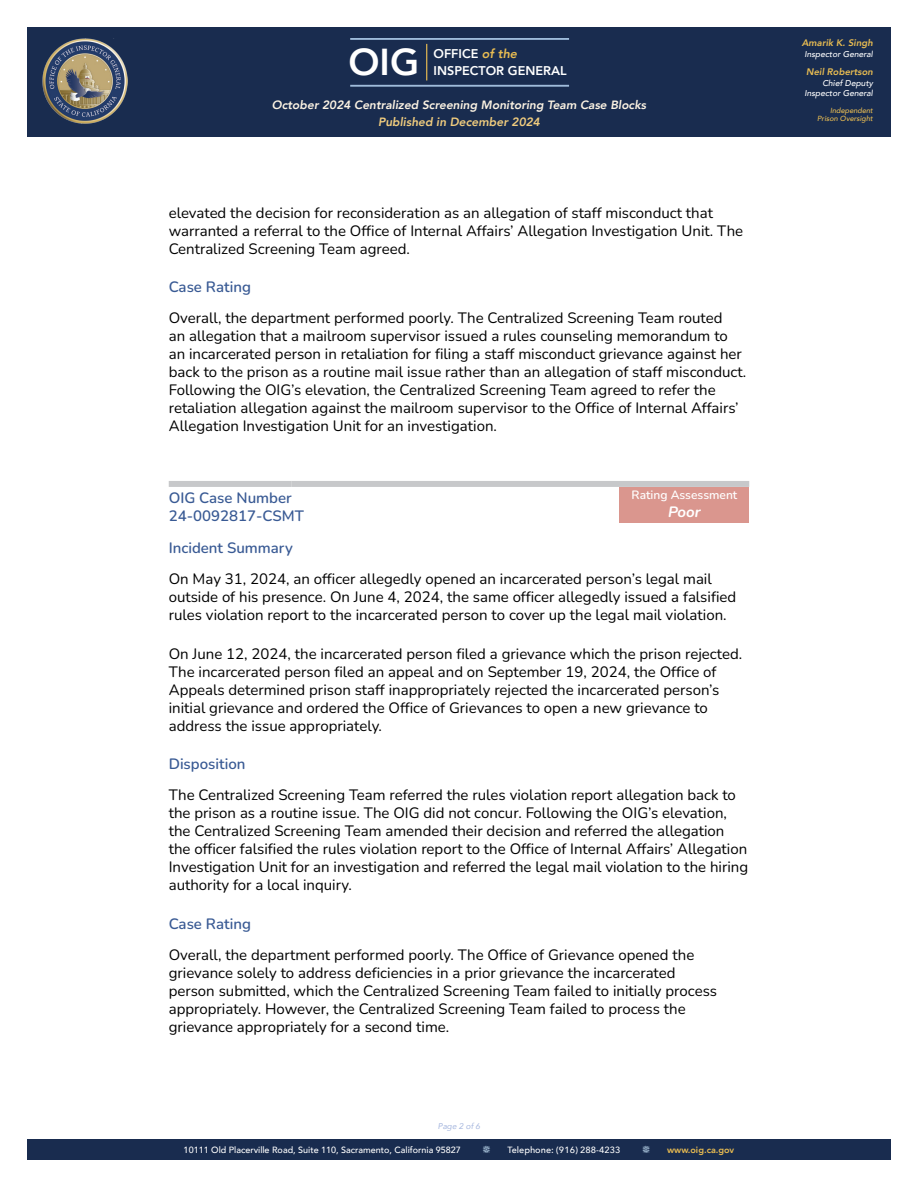
<style>
.page{position:relative;width:918px;height:1188px;background:#fff}
.page>*{position:absolute;margin:0;border:0;box-sizing:border-box;transform-origin:0 0}
.t1{font:800 37.35px "Avenir";color:#fff}
.t2{font:200 15px/18px "Nunito";color:#000}
.t3{font:200 15px/18px "Nunito";color:#395a94}
.t4{font:italic 200 15px "Nunito";color:#fff}
.t5{font:800 12.6px/16.8px "Avenir";color:#fff}
.t6{font:italic 800 12px "Avenir";color:#fdf4e4}
.t7{font:italic 800 12px "Avenir";color:#f0cc7e}
.t8{font:200 12px "Nunito";color:#fff}
.t9{font:italic 800 9.45px "Avenir";color:#e8bc52}
.t10{font:500 9px "Avenir";color:#fff}
.t11{font:500 9px "Avenir Next";color:#fff}
.t12{font:800 9px "Avenir";color:#e9bc51}
.t13{font:italic 500 8.4px/10.2px "Avenir";color:#fff;text-align:right}
.t14{font:italic 8.25px "Avenir";color:#a5b6de}
.t15{font:italic 500 7.35px/8.9px "Avenir";color:#e8bc52;text-align:right}
.s1{font-style:italic;color:#e8bc52}
</style>
<div class="page">
<div style="left:27px;top:1140px;width:864px;height:20px;background:#192c4f"></div>
<div style="left:27px;top:27px;width:864px;height:109px;background:#192c4f"></div>
<hr style="left:426px;top:44px;width:1px;height:36px;background:#e4b952">
<hr style="left:350px;top:85px;width:219px;height:2px;background:#c2e1ff">
<hr style="left:350px;top:38px;width:219px;height:2px;background:#c0e0ff">
<img style="left:42px;top:39px;width:85px;height:85px">
<div style="left:169px;top:481px;width:123px;height:6px;background:#c7c8ca"></div>
<div style="left:292px;top:481px;width:457px;height:6px;background:#c7c8ca"></div>
<div style="left:620px;top:487px;width:129px;height:36px;background:#da968e"></div>
<h1 class="t1" style="left:348px;top:33px;width:72px">OIG</h1>
<p class="t5" style="left:434px;top:45px;width:135px">OFFICE <span class="s1">of the<br></span>INSPECTOR GENERAL</p>
<p class="t6" style="left:272px;top:97px;width:376px">October 2024 Centralized Screening Monitoring Team Case Blocks</p>
<p class="t7" style="left:378px;top:115px;width:164px">Published in December 2024</p>
<p class="t2" style="left:169px;top:203px;width:576px">elevated the decision for reconsideration as an allegation of staff misconduct that warranted a referral to the Office of Internal Affairs’ Allegation Investigation Unit. The<br>Centralized Screening Team agreed.</p>
<p class="t3" style="left:169px;top:277px;width:84px">Case Rating</p>
<p class="t2" style="left:169px;top:309px;width:579px">Overall, the department performed poorly. The Centralized Screening Team routed<br>an allegation that a mailroom supervisor issued a rules counseling memorandum to an incarcerated person in retaliation for filing a staff misconduct grievance against her back to the prison as a routine mail issue rather than an allegation of staff misconduct.<br>Following the OIG’s elevation, the Centralized Screening Team agreed to refer the retaliation allegation against the mailroom supervisor to the Office of Internal Affairs’ Allegation Investigation Unit for an investigation.</p>
<p class="t8" style="left:632px;top:487px;width:107px">Rating Assessment</p>
<p class="t4" style="left:668px;top:502px;width:34px">Poor</p>
<p class="t3" style="left:169px;top:489px;width:137px">OIG Case Number<br>24-0092817-CSMT</p>
<p class="t3" style="left:169px;top:538px;width:126px">Incident Summary</p>
<p class="t2" style="left:169px;top:570px;width:569px">On May 31, 2024, an officer allegedly opened an incarcerated person’s legal mail outside of his presence. On June 4, 2024, the same officer allegedly issued a falsified rules violation report to the incarcerated person to cover up the legal mail violation.</p>
<p class="t2" style="left:169px;top:644px;width:575px">On June 12, 2024, the incarcerated person filed a grievance which the prison rejected.<br>The incarcerated person filed an appeal and on September 19, 2024, the Office of Appeals determined prison staff inappropriately rejected the incarcerated person’s initial grievance and ordered the Office of Grievances to open a new grievance to address the issue appropriately.</p>
<p class="t3" style="left:169px;top:754px;width:78px">Disposition</p>
<p class="t2" style="left:169px;top:786px;width:581px">The Centralized Screening Team referred the rules violation report allegation back to the prison as a routine issue. The OIG did not concur. Following the OIG’s elevation, the Centralized Screening Team amended their decision and referred the allegation the officer falsified the rules violation report to the Office of Internal Affairs’ Allegation Investigation Unit for an investigation and referred the legal mail violation to the hiring authority for a local inquiry.</p>
<p class="t3" style="left:169px;top:914px;width:84px">Case Rating</p>
<p class="t2" style="left:169px;top:945px;width:550px">Overall, the department performed poorly. The Office of Grievance opened the grievance solely to address deficiencies in a prior grievance the incarcerated person submitted, which the Centralized Screening Team failed to initially process appropriately. However, the Centralized Screening Team failed to process the grievance appropriately for a second time.</p>
<p class="t14" style="left:438px;top:1121px;width:44px">Page 2 of 6</p>
<p class="t10" style="left:184px;top:1142px;width:279px">10111 Old Placerville Road, Suite 110, Sacramento, California 95827</p>
<p class="t11" style="left:507px;top:1142px;width:115px">Telephone: (916) 288-4233</p>
<p class="t12" style="left:667px;top:1142px;width:69px">www.oig.ca.gov</p>
<p class="t9" style="left:802px;top:37px;width:73px">Amarik K. Singh</p>
<p class="t13" style="left:805px;top:49px;width:70px">Inspector General</p>
<p class="t9" style="left:806px;top:66px;width:68px">Neil Robertson</p>
<p class="t13" style="left:805px;top:78px;width:70px">Chief Deputy<br>Inspector General</p>
<p class="t15" style="left:817px;top:106px;width:57px">Independent<br>Prison Oversight</p>
</div>
